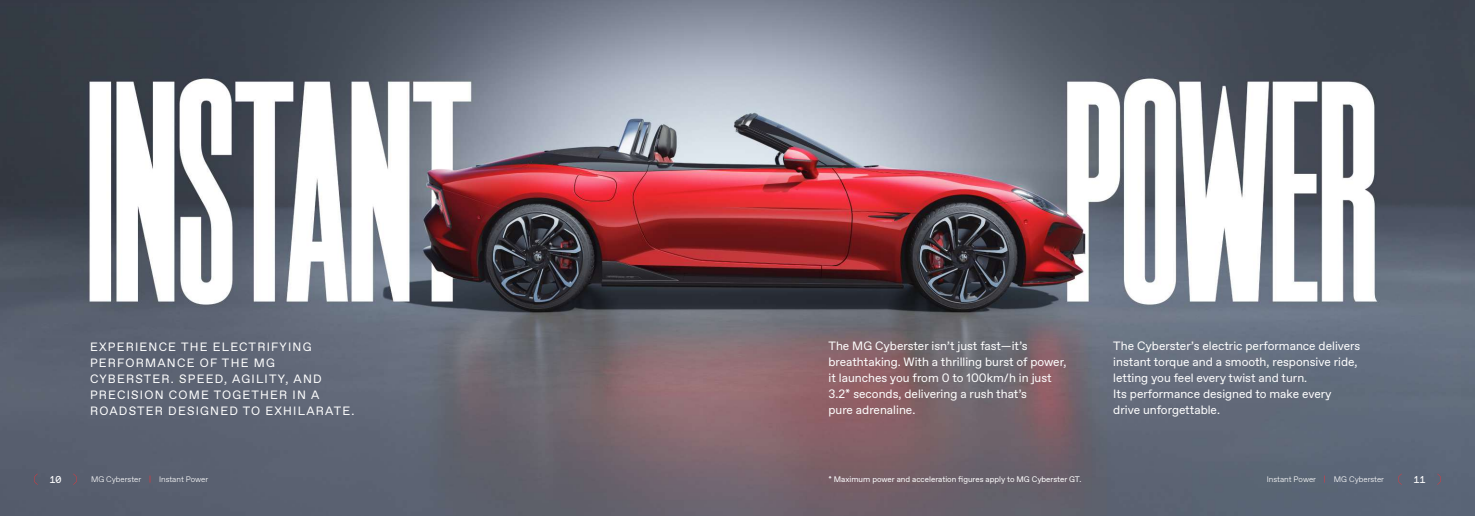
<style>
.page{position:relative;width:1475px;height:516px;background:#fff}
.page>*{position:absolute;margin:0;border:0;box-sizing:border-box;transform-origin:0 0}
.t1{font:12px/16px "ABC Favorit";color:#fff}
.t2{font:12px/16px "ABC Favorit";letter-spacing:.1em;color:#fff}
.t3{font:10px "ABC Favorit Mono";color:#fff}
.t4{font:8px "ABC Favorit";color:#fff}
.t5{font:300 8px "ABC Favorit";color:#fff}
.s1{color:#fd2f33}
</style>
<div class="page">
<img style="left:0;top:0;width:1474px;height:516px">
<svg style="left:34px;top:474px;width:4px;height:11px"></svg>
<svg style="left:73px;top:474px;width:4px;height:11px"></svg>
<svg style="left:1397px;top:474px;width:4px;height:11px"></svg>
<svg style="left:1436px;top:474px;width:4px;height:11px"></svg>
<p class="t2" style="left:90px;top:339px;width:266px">EXPERIENCE THE ELECTRIFYING<br>PERFORMANCE OF THE MG<br>CYBERSTER. SPEED, AGILITY, AND<br>PRECISION COME TOGETHER IN A<br>ROADSTER DESIGNED TO EXHILARATE.</p>
<p class="t1" style="left:828px;top:339px;width:239px">The MG Cyberster isn’t just fast—it’s breathtaking. With a thrilling burst of power, it launches you from 0 to 100km/h in just 3.2* seconds, delivering a rush that’s<br>pure adrenaline.</p>
<p class="t1" style="left:1113px;top:339px;width:248px">The Cyberster’s electric performance delivers instant torque and a smooth, responsive ride, letting you feel every twist and turn.<br>Its performance designed to make every drive unforgettable.</p>
<p class="t3" style="left:49px;top:473px;width:13px">10</p>
<p class="t5" style="left:91px;top:475px;width:119px">MG Cyberster <span class="s1">|</span> Instant Power</p>
<p class="t4" style="left:828px;top:475px;width:254px">* Maximum power and acceleration figures apply to MG Cyberster GT.</p>
<p class="t5" style="left:1266px;top:475px;width:119px">Instant Power <span class="s1">|</span> MG Cyberster</p>
<p class="t3" style="left:1413px;top:473px;width:13px">11</p>
</div>
